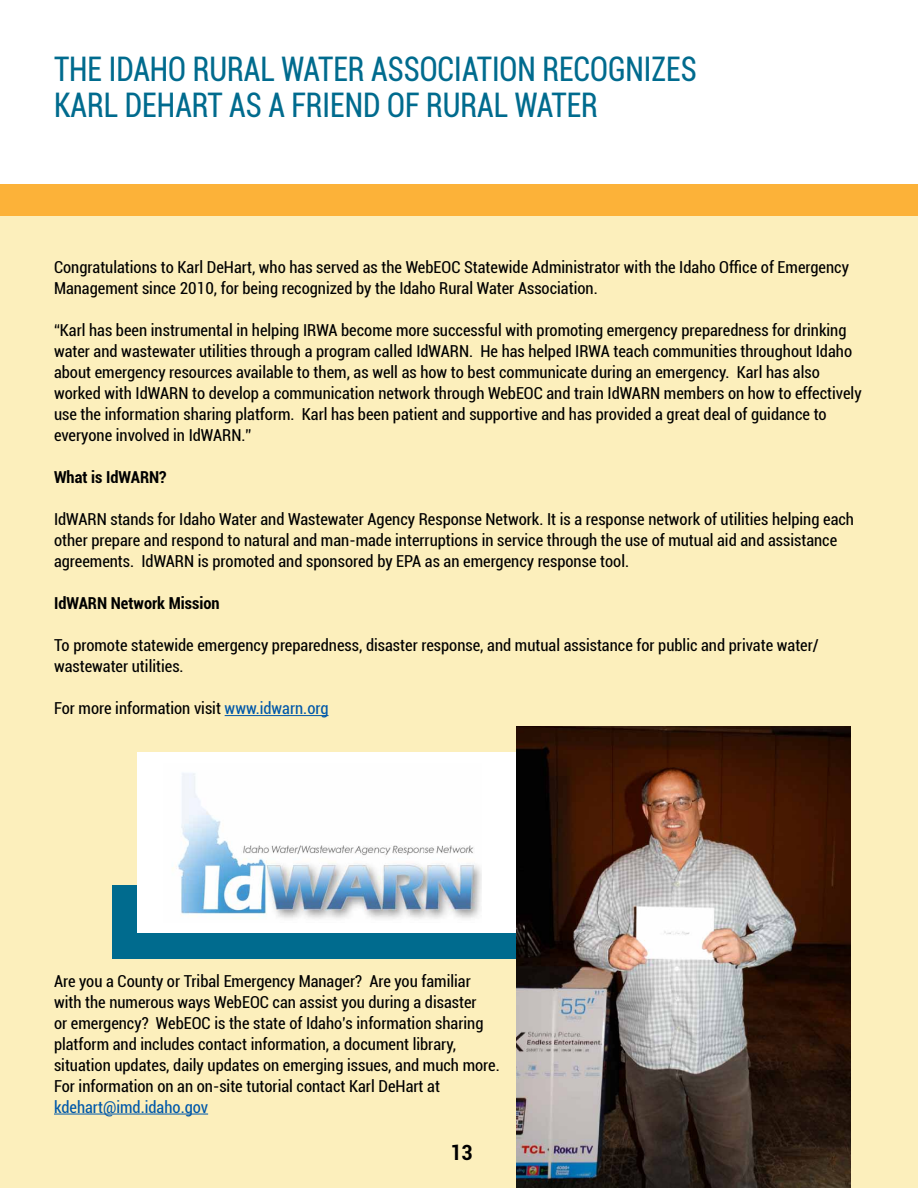
<style>
.page{position:relative;width:918px;height:1188px;background:#fff}
.page>*{position:absolute;margin:0;border:0;box-sizing:border-box;transform-origin:0 0}
.t1{font:condensed 33.9px "Roboto";color:#006b8e;scale:.88 1}
.t2{font:700 condensed 21px "Roboto";color:#000}
.t3{font:condensed 16.5px/21px "Roboto";color:#000}
.t4{font:700 condensed 16.5px "Roboto";color:#000}
.t5{font:condensed 16.5px "Roboto";color:#0058a9}
.s1{color:#0058a9}
</style>
<div class="page">
<div style="left:0;top:212px;width:918px;height:976px;background:#fcefbc"></div>
<div style="left:112px;top:885px;width:432px;height:73px;background:#006b8e"></div>
<div style="left:138px;top:752px;width:385px;height:181px;background:#fff"></div>
<div style="left:0;top:184px;width:918px;height:32px;background:#fcb239"></div>
<img style="left:516px;top:726px;width:334px;height:462px">
<img style="left:172px;top:773px;width:310px;height:146px">
<hr style="left:54px;top:1114px;width:154px;height:1px;background:#0058a9">
<hr style="left:225px;top:715px;width:104px;height:1px;background:#0058a9">
<h1 class="t1" style="left:54px;top:45px;width:91px">The Idaho</h1>
<h1 class="t1" style="left:193px;top:45px;width:38px">Rural</h1>
<h1 class="t1" style="left:281px;top:45px;width:44px">Water</h1>
<h1 class="t1" style="left:371px;top:45px;width:37px">Association</h1>
<h1 class="t1" style="left:542px;top:45px;width:37px">Recogni</h1>
<h1 class="t1" style="left:652px;top:45px;width:34px">zes</h1>
<h1 class="t1" style="left:54px;top:81px;width:304px">Karl DeHart as a Friend</h1>
<h1 class="t1" style="left:387px;top:81px;width:83px">of Rural</h1>
<h1 class="t1" style="left:515px;top:81px;width:44px">Water</h1>
<p class="t3" style="left:54px;top:256px;width:796px">Congratulations to Karl DeHart, who has served as the WebEOC Statewide Administrator with the Idaho Office of Emergency<br>Management since 2010, for being recognized by the Idaho Rural Water Association.</p>
<p class="t3" style="left:54px;top:319px;width:809px">“Karl has been instrumental in helping IRWA become more successful with promoting emergency preparedness for drinking water and wastewater utilities through a program called IdWARN. He has helped IRWA teach communities throughout Idaho about emergency resources available to them, as well as how to best communicate during an emergency. Karl has also worked with IdWARN to develop a communication network through WebEOC and train IdWARN members on how to effectively use the information sharing platform. Karl has been patient and supportive and has provided a great deal of guidance to everyone involved in IdWARN.”</p>
<p class="t4" style="left:54px;top:466px;width:114px">What is IdWARN?</p>
<p class="t3" style="left:54px;top:508px;width:802px">IdWARN stands for Idaho Water and Wastewater Agency Response Network. It is a response network of utilities helping each other prepare and respond to natural and man-made interruptions in service through the use of mutual aid and assistance agreements. IdWARN is promoted and sponsored by EPA as an emergency response tool.</p>
<p class="t4" style="left:54px;top:592px;width:167px">IdWARN Network Mission</p>
<p class="t3" style="left:54px;top:634px;width:766px">To promote statewide emergency preparedness, disaster response, and mutual assistance for public and private water/ wastewater utilities.</p>
<p class="t3" style="left:54px;top:697px;width:276px">For more information visit <span class="s1">www.idwarn.org</span></p>
<p class="t3" style="left:54px;top:970px;width:447px">Are you a County or Tribal Emergency Manager? Are you familiar with the numerous ways WebEOC can assist you during a disaster<br>or emergency? WebEOC is the state of Idaho’s information sharing platform and includes contact information, a document library, situation updates, daily updates on emerging issues, and much more.<br>For information on an on-site tutorial contact Karl DeHart at</p>
<p class="t5" style="left:54px;top:1096px;width:156px">kdehart@imd.idaho.gov</p>
<p class="t2" style="left:450px;top:1138px;width:24px">13</p>
</div>
